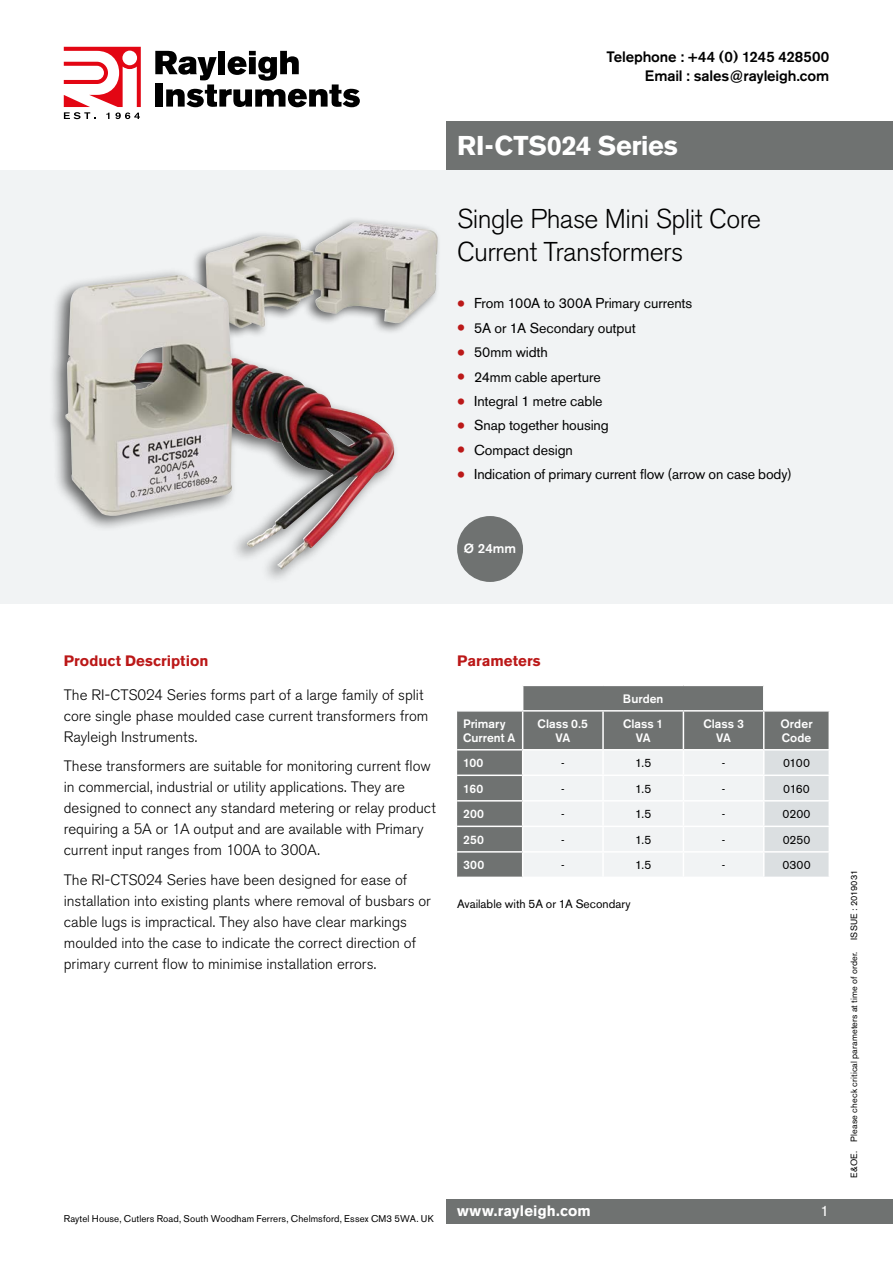
<style>
.page{position:relative;width:893px;height:1263px;background:#fff}
.page>*{position:absolute;margin:0;border:0;box-sizing:border-box;transform-origin:0 0}
.DS_-_Main_Product{font:300 27px/32.4px "Akzidenz Grotesk BE";letter-spacing:-.02em;color:#000}
.DS_-_Main_Product_Re{font:700 27px "Akzidenz Grotesk BE";letter-spacing:-.01em;color:#fff}
.DS_-_Application{font:300 15px/21px "Akzidenz Grotesk BE";color:#000}
.t1{font:500 15px/19.5px "Akzidenz Grotesk BE";letter-spacing:-.005em;color:#000;text-align:right}
.DS_-_Sub_Head_1_-_Re{font:700 15px "Akzidenz Grotesk BE";letter-spacing:.005em;color:#bb1818}
.t2{font:700 15px "Akzidenz Grotesk BE";letter-spacing:.015em;color:#fff}
.t3{font:15px "Akzidenz Grotesk BE";color:#fff}
.t4{font:14.25px "Akzidenz Grotesk BE";letter-spacing:-.005em;color:#000}
.t5{font:500 13.35px "Akzidenz Grotesk BE";color:#fff}
.DS_-_Table_Head_Medi{font:500 12.15px/13.5px "Akzidenz Grotesk BE";color:#fff;text-align:center}
.DS_-_Table_Regular{font:12px "Akzidenz Grotesk BE";letter-spacing:-.01em;color:#000}
.DS_-_Body{font:12px "Akzidenz Grotesk BE";color:#000}
.t6{font:9.75px "Akzidenz Grotesk BE";letter-spacing:.01em;color:#000}
.DS_-_Master_Item_-_E{font:9px "Akzidenz Grotesk BE";letter-spacing:.015em;color:#000}
.s1{font-size:24px;color:#bb1818}
</style>
<div class="page">
<div style="left:446px;top:1199px;width:447px;height:25px;background:#6f7271"></div>
<div style="left:0;top:170px;width:893px;height:434px;background:#f1f3f4"></div>
<svg style="left:155px;top:51px;width:205px;height:56px"></svg>
<svg style="left:64px;top:47px;width:77px;height:72px"></svg>
<div style="left:446px;top:121px;width:447px;height:49px;background:#6f7271"></div>
<svg style="left:457px;top:686px;width:371px;height:191px;background:#7e8180"></svg>
<hr style="left:457px;top:710px;width:66px;height:2px;background:#fff">
<hr style="left:523px;top:710px;width:80px;height:2px;background:#fff">
<hr style="left:603px;top:710px;width:80px;height:2px;background:#fff">
<hr style="left:683px;top:710px;width:81px;height:2px;background:#fff">
<hr style="left:764px;top:710px;width:66px;height:2px;background:#fff">
<hr style="left:457px;top:749px;width:66px;height:1px;background:#fff">
<hr style="left:523px;top:749px;width:80px;height:1px;background:#fff">
<hr style="left:603px;top:749px;width:80px;height:1px;background:#fff">
<hr style="left:683px;top:749px;width:81px;height:1px;background:#fff">
<hr style="left:764px;top:749px;width:66px;height:1px;background:#fff">
<hr style="left:457px;top:774px;width:66px;height:2px;background:#fff">
<hr style="left:457px;top:800px;width:66px;height:1px;background:#fff">
<hr style="left:457px;top:825px;width:66px;height:2px;background:#fff">
<hr style="left:457px;top:851px;width:66px;height:2px;background:#fff">
<svg style="left:522px;top:686px;width:1px;height:24px"></svg>
<svg style="left:763px;top:686px;width:1px;height:24px"></svg>
<hr style="left:522px;top:711px;width:1px;height:38px;background:#fff">
<hr style="left:602px;top:711px;width:2px;height:38px;background:#fff">
<hr style="left:683px;top:711px;width:1px;height:38px;background:#fff">
<hr style="left:763px;top:711px;width:1px;height:38px;background:#fff">
<svg style="left:522px;top:750px;width:307px;height:127px"></svg>
<hr style="left:828px;top:853px;width:2px;height:24px;background:#fff">
<div style="left:457px;top:516px;width:66px;height:66px;background:#6f7271;border-radius:50%"></div>
<div style="left:192px;top:216px;width:250px;height:123px;background:#000;opacity:.6"></div>
<img style="left:206px;top:222px;width:232px;height:106px">
<div style="left:48px;top:267px;width:351px;height:317px;background:#000;opacity:.6"></div>
<img style="left:65px;top:275px;width:292px;height:295px">
<p class="t1" style="left:606px;top:47px;width:224px">Telephone : +44 (0) 1245 428500<br>Email : sales@rayleigh.com</p>
<p class="DS_-_Main_Product_Re" style="left:457px;top:129px;width:222px">RI-CTS024 Series</p>
<p class="DS_-_Main_Product" style="left:457px;top:203px;width:306px">Single Phase Mini Split Core<br>Current Transformers</p>
<p class="t4" style="left:457px;top:295px;width:237px"><span class="s1">•</span> From 100A to 300A Primary currents</p>
<p class="t4" style="left:457px;top:319px;width:180px"><span class="s1">•</span> 5A or 1A Secondary output</p>
<p class="t4" style="left:457px;top:344px;width:92px"><span class="s1">•</span> 50mm width</p>
<p class="t4" style="left:457px;top:368px;width:145px"><span class="s1">•</span> 24mm cable aperture</p>
<p class="t4" style="left:457px;top:392px;width:147px"><span class="s1">•</span> Integral 1 metre cable</p>
<p class="t4" style="left:457px;top:417px;width:153px"><span class="s1">•</span> Snap together housing</p>
<p class="t4" style="left:457px;top:441px;width:117px"><span class="s1">•</span> Compact design</p>
<p class="t4" style="left:457px;top:466px;width:336px"><span class="s1">•</span> Indication of primary current flow (arrow on case body)</p>
<p class="t5" style="left:464px;top:541px;width:54px">Ø 24mm</p>
<p class="DS_-_Sub_Head_1_-_Re" style="left:64px;top:652px;width:146px">Product Description</p>
<p class="DS_-_Application" style="left:64px;top:684px;width:366px">The RI-CTS024 Series forms part of a large family of split core single phase moulded case current transformers from<br>Rayleigh Instruments.</p>
<p class="DS_-_Application" style="left:64px;top:756px;width:373px">These transformers are suitable for monitoring current flow in commercial, industrial or utility applications. They are designed to connect any standard metering or relay product requiring a 5A or 1A output and are available with Primary current input ranges from 100A to 300A.</p>
<p class="DS_-_Application" style="left:64px;top:869px;width:369px">The RI-CTS024 Series have been designed for ease of installation into existing plants where removal of busbars or cable lugs is impractical. They also have clear markings moulded into the case to indicate the correct direction of primary current flow to minimise installation errors.</p>
<p class="DS_-_Sub_Head_1_-_Re" style="left:457px;top:652px;width:85px">Parameters</p>
<p class="DS_-_Table_Head_Medi" style="left:623px;top:691px;width:42px">Burden</p>
<p class="DS_-_Table_Head_Medi" style="left:463px;top:717px;width:54px;text-align:left">Primary<br>Current A</p>
<p class="DS_-_Table_Head_Medi" style="left:538px;top:717px;width:52px">Class 0.5<br>VA</p>
<p class="DS_-_Table_Head_Medi" style="left:623px;top:717px;width:42px">Class 1<br>VA</p>
<p class="DS_-_Table_Head_Medi" style="left:703px;top:717px;width:42px">Class 3<br>VA</p>
<p class="DS_-_Table_Head_Medi" style="left:780px;top:717px;width:34px;text-align:left">Order<br>Code</p>
<p class="DS_-_Table_Head_Medi" style="left:463px;top:756px;width:22px">100</p>
<p class="DS_-_Table_Regular" style="left:561px;top:756px;width:5px">-</p>
<p class="DS_-_Table_Regular" style="left:635px;top:756px;width:18px">1.5</p>
<p class="DS_-_Table_Regular" style="left:722px;top:756px;width:5px">-</p>
<p class="DS_-_Table_Regular" style="left:783px;top:756px;width:29px">0100</p>
<p class="DS_-_Table_Head_Medi" style="left:463px;top:781px;width:22px">160</p>
<p class="DS_-_Table_Regular" style="left:561px;top:781px;width:5px">-</p>
<p class="DS_-_Table_Regular" style="left:635px;top:781px;width:18px">1.5</p>
<p class="DS_-_Table_Regular" style="left:722px;top:781px;width:5px">-</p>
<p class="DS_-_Table_Regular" style="left:783px;top:781px;width:28px">0160</p>
<p class="DS_-_Table_Head_Medi" style="left:463px;top:807px;width:22px">200</p>
<p class="DS_-_Table_Regular" style="left:561px;top:807px;width:5px">-</p>
<p class="DS_-_Table_Regular" style="left:635px;top:807px;width:18px">1.5</p>
<p class="DS_-_Table_Regular" style="left:722px;top:807px;width:5px">-</p>
<p class="DS_-_Table_Regular" style="left:783px;top:807px;width:29px">0200</p>
<p class="DS_-_Table_Head_Medi" style="left:463px;top:832px;width:22px">250</p>
<p class="DS_-_Table_Regular" style="left:561px;top:832px;width:5px">-</p>
<p class="DS_-_Table_Regular" style="left:635px;top:832px;width:18px">1.5</p>
<p class="DS_-_Table_Regular" style="left:722px;top:832px;width:5px">-</p>
<p class="DS_-_Table_Regular" style="left:783px;top:832px;width:29px">0250</p>
<p class="DS_-_Table_Head_Medi" style="left:463px;top:858px;width:23px">300</p>
<p class="DS_-_Table_Regular" style="left:561px;top:858px;width:5px">-</p>
<p class="DS_-_Table_Regular" style="left:635px;top:858px;width:18px">1.5</p>
<p class="DS_-_Table_Regular" style="left:722px;top:858px;width:5px">-</p>
<p class="DS_-_Table_Regular" style="left:782px;top:858px;width:30px">0300</p>
<p class="DS_-_Body" style="left:457px;top:896px;width:175px">Available with 5A or 1A Secondary</p>
<p class="t6" style="left:64px;top:1213px;width:371px">Raytel House, Cutlers Road, South Woodham Ferrers, Chelmsford, Essex CM3 5WA. UK</p>
<p class="t2" style="left:457px;top:1202px;width:135px">www.rayleigh.com</p>
<p class="t3" style="left:820px;top:1202px;width:10px">1</p>
<p class="DS_-_Master_Item_-_E" style="left:849px;top:940px;width:71px;rotate:-90deg">ISSUE : 2019031</p>
<p class="DS_-_Master_Item_-_E" style="left:849px;top:1178px;width:228px;rotate:-90deg">E&amp;OE. Please check critical parameters at time of order.</p>
</div>
